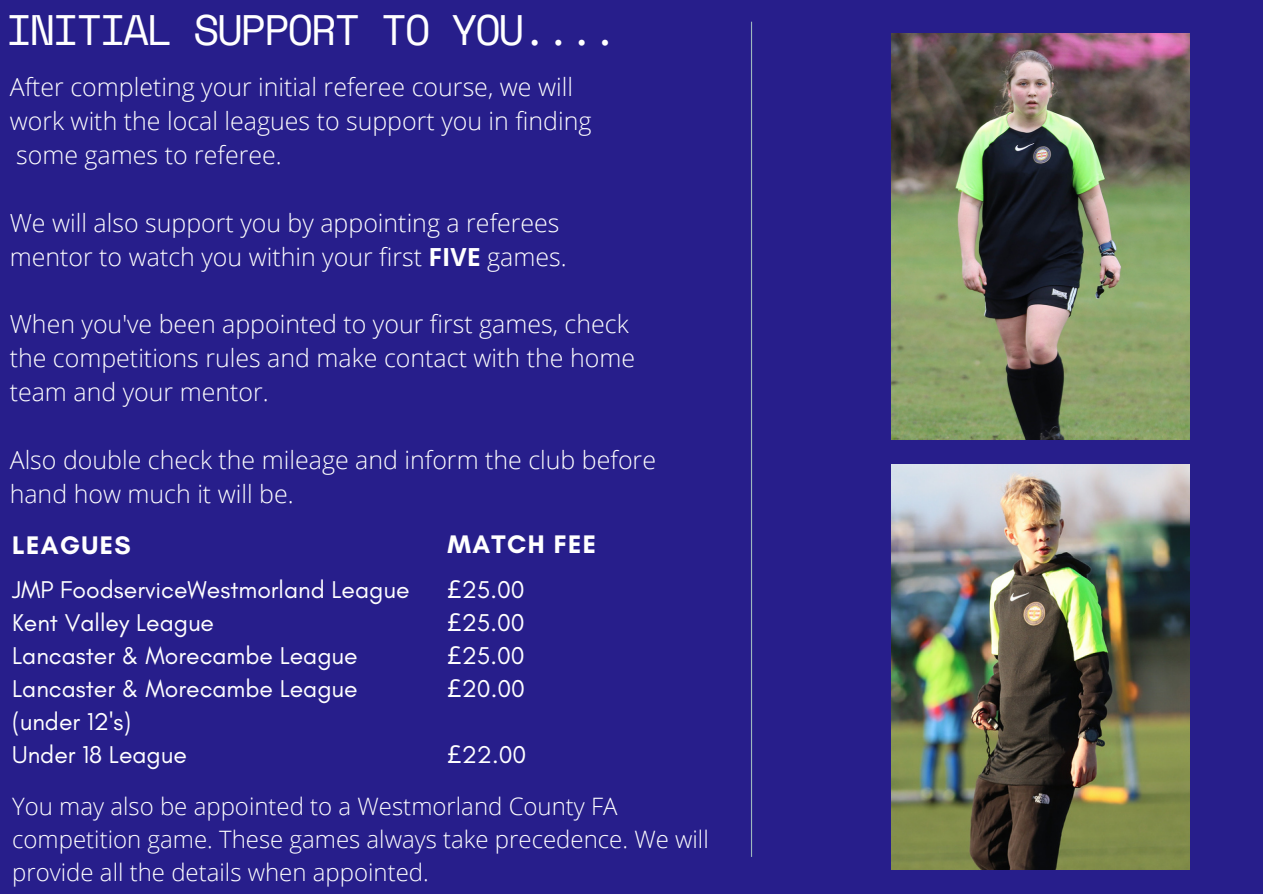
<style>
.page{position:relative;width:1263px;height:894px;background:#fff}
.page>*{position:absolute;margin:0;border:0;box-sizing:border-box;transform-origin:0 0}
.t1{font:42.45px "Space Mono";letter-spacing:-.06em;color:#fff}
.t2{font:700 25.8px "Glacial Indifference";letter-spacing:.05em;color:#fff}
.t3{font:300 24.9px "Open Sans";color:#fff}
.t4{font:24.75px/33px "Glacial Indifference";color:#fff}
.t5{font:300 24px/32.5px "Open Sans";color:#fff}
.s1{font-weight:700}
.s2{font-family:"Noto Sans"}
</style>
<div class="page">
<div style="left:0;top:0;width:1263px;height:893px;background:#271e8b"></div>
<hr style="left:751px;top:22px;width:1px;height:834px;background:#9db7be">
<img style="left:891px;top:34px;width:298px;height:405px">
<img style="left:891px;top:464px;width:298px;height:405px">
<p class="t1" style="left:6px;top:-3px;width:614px">INITIAL SUPPORT TO YOU....</p>
<p class="t3" style="left:10px;top:69px;width:565px">After completing your initial referee course, we will</p>
<p class="t3" style="left:10px;top:103px;width:583px">work with the local leagues to support you in finding</p>
<p class="t3" style="left:16px;top:137px;width:267px">some games to referee.</p>
<p class="t3" style="left:10px;top:205px;width:551px">We will also support you by appointing a referees</p>
<p class="t3" style="left:10px;top:239px;width:558px">mentor to watch you within your first <span class="s1">FIVE</span> games.</p>
<p class="t3" style="left:10px;top:307px;width:621px">When you've been appointed to your first games, check</p>
<p class="t3" style="left:10px;top:340px;width:627px">the competitions rules and make contact with the home</p>
<p class="t3" style="left:10px;top:374px;width:261px">team and your mentor.</p>
<p class="t3" style="left:10px;top:442px;width:648px">Also double check the mileage and inform the club before</p>
<p class="t3" style="left:10px;top:476px;width:285px">hand how much it will be.</p>
<p class="t2" style="left:12px;top:529px;width:120px">LEAGUES</p>
<p class="t4" style="left:12px;top:572px;width:399px">JMP FoodserviceWestmorland League</p>
<p class="t4" style="left:12px;top:605px;width:203px">Kent Valley League</p>
<p class="t4" style="left:12px;top:638px;width:347px">Lancaster &amp; Morecambe League</p>
<p class="t4" style="left:12px;top:671px;width:347px">Lancaster &amp; Morecambe League (under 12's)</p>
<p class="t4" style="left:12px;top:737px;width:176px">Under 18 League</p>
<p class="t2" style="left:447px;top:528px;width:150px">MATCH FEE</p>
<p class="t4" style="left:447px;top:572px;width:79px"><span class="s2">£</span>25.00</p>
<p class="t4" style="left:447px;top:605px;width:79px"><span class="s2">£</span>25.00</p>
<p class="t4" style="left:447px;top:638px;width:79px"><span class="s2">£</span>25.00</p>
<p class="t4" style="left:447px;top:671px;width:79px"><span class="s2">£</span>20.00</p>
<p class="t4" style="left:447px;top:737px;width:80px"><span class="s2">£</span>22.00</p>
<p class="t5" style="left:12px;top:789px;width:698px">You may also be appointed to a Westmorland County FA competition game. These games always take precedence. We will provide all the details when appointed.</p>
</div>
